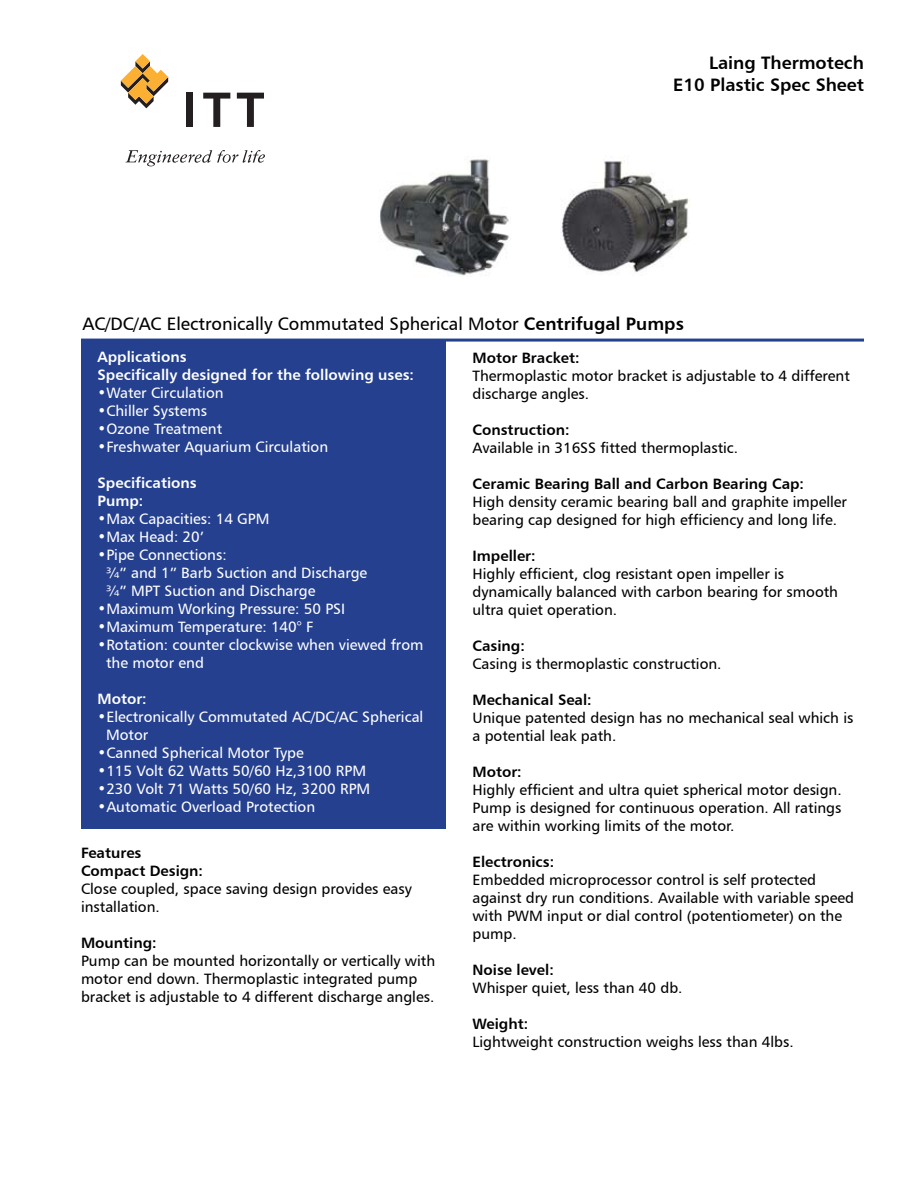
<style>
.page{position:relative;width:918px;height:1188px;background:#fff}
.page>*{position:absolute;margin:0;border:0;box-sizing:border-box;transform-origin:0 0}
.t1{font:18px "Humanist 777 BT Roman B";color:#000}
.t2{font:18px/21.6px "Humanist 777 BT Bold B";color:#000;text-align:right}
.t3{font:15px/18px "Humanist 777 BT Roman B";color:#000}
.t4{font:15px/18px "Humanist 777 BT Roman B";color:#fff}
.t5{font:15px/18px "Humanist 777 BT Bold B";color:#000}
.t6{font:15px/18px "Humanist 777 BT Bold B";color:#fff}
.s1{font-family:"Humanist 777 BT Bold B"}
</style>
<div class="page">
<svg style="left:121px;top:54px;width:47px;height:54px"></svg>
<div style="left:186px;top:93px;width:7px;height:34px;background:#231f20"></div>
<svg style="left:203px;top:93px;width:27px;height:34px"></svg>
<svg style="left:237px;top:93px;width:27px;height:34px"></svg>
<svg style="left:126px;top:150px;width:139px;height:16px"></svg>
<div style="left:81px;top:340px;width:365px;height:488px;background:#25408f"></div>
<hr style="left:81px;top:339px;width:783px;height:3px;background:#25408f">
<img style="left:380px;top:159px;width:129px;height:118px">
<img style="left:561px;top:161px;width:129px;height:111px">
<p class="t2" style="left:673px;top:52px;width:192px">Laing Thermotech<br>E10 Plastic Spec Sheet</p>
<p class="t1" style="left:82px;top:313px;width:603px">AC/DC/AC Electronically Commutated Spherical Motor <span class="s1">Centrifugal Pumps</span></p>
<p class="t6" style="left:98px;top:348px;width:318px">Applications<br>Specifically designed for the following uses:</p>
<p class="t4" style="left:98px;top:384px;width:128px">•Water Circulation</p>
<p class="t4" style="left:98px;top:402px;width:111px">•Chiller Systems</p>
<p class="t4" style="left:98px;top:420px;width:126px">•Ozone Treatment</p>
<p class="t4" style="left:98px;top:438px;width:232px">•Freshwater Aquarium Circulation</p>
<p class="t6" style="left:98px;top:474px;width:101px">Specifications<br>Pump:</p>
<p class="t4" style="left:98px;top:510px;width:174px">•Max Capacities: 14 GPM</p>
<p class="t4" style="left:98px;top:528px;width:108px">•Max Head: 20’</p>
<p class="t4" style="left:106px;top:546px;width:263px;text-indent:-9px">•Pipe Connections:<br>¾” and 1” Barb Suction and Discharge ¾” MPT Suction and Discharge</p>
<p class="t4" style="left:98px;top:600px;width:249px">•Maximum Working Pressure: 50 PSI</p>
<p class="t4" style="left:98px;top:618px;width:217px">•Maximum Temperature: 140° F</p>
<p class="t4" style="left:106px;top:636px;width:319px;text-indent:-9px">•Rotation: counter clockwise when viewed from the motor end</p>
<p class="t6" style="left:98px;top:690px;width:51px">Motor:</p>
<p class="t4" style="left:106px;top:708px;width:319px;text-indent:-9px">•Electronically Commutated AC/DC/AC Spherical<br>Motor</p>
<p class="t4" style="left:98px;top:744px;width:208px">•Canned Spherical Motor Type</p>
<p class="t4" style="left:98px;top:762px;width:270px">•115 Volt 62 Watts 50/60 Hz,3100 RPM</p>
<p class="t4" style="left:98px;top:780px;width:274px">•230 Volt 71 Watts 50/60 Hz, 3200 RPM</p>
<p class="t4" style="left:98px;top:798px;width:219px">•Automatic Overload Protection</p>
<p class="t5" style="left:81px;top:844px;width:124px">Features<br>Compact Design:</p>
<p class="t3" style="left:81px;top:880px;width:332px">Close coupled, space saving design provides easy installation.</p>
<p class="t5" style="left:81px;top:934px;width:77px">Mounting:</p>
<p class="t3" style="left:81px;top:952px;width:356px">Pump can be mounted horizontally or vertically with motor end down. Thermoplastic integrated pump bracket is adjustable to 4 different discharge angles.</p>
<p class="t5" style="left:472px;top:348px;width:109px">Motor Bracket:</p>
<p class="t3" style="left:472px;top:367px;width:379px">Thermoplastic motor bracket is adjustable to 4 different discharge angles.</p>
<p class="t5" style="left:472px;top:420px;width:99px">Construction:</p>
<p class="t3" style="left:472px;top:439px;width:267px">Available in 316SS fitted thermoplastic.</p>
<p class="t5" style="left:472px;top:474px;width:333px">Ceramic Bearing Ball and Carbon Bearing Cap:</p>
<p class="t3" style="left:472px;top:493px;width:376px">High density ceramic bearing ball and graphite impeller bearing cap designed for high efficiency and long life.</p>
<p class="t5" style="left:472px;top:546px;width:65px">Impeller:</p>
<p class="t3" style="left:472px;top:565px;width:367px">Highly efficient, clog resistant open impeller is dynamically balanced with carbon bearing for smooth ultra quiet operation.</p>
<p class="t5" style="left:472px;top:636px;width:54px">Casing:</p>
<p class="t3" style="left:472px;top:655px;width:251px">Casing is thermoplastic construction.</p>
<p class="t5" style="left:472px;top:690px;width:121px">Mechanical Seal:</p>
<p class="t3" style="left:472px;top:709px;width:382px">Unique patented design has no mechanical seal which is a potential leak path.</p>
<p class="t5" style="left:472px;top:762px;width:51px">Motor:</p>
<p class="t3" style="left:472px;top:781px;width:371px;text-align:justify">Highly efficient and ultra quiet spherical motor design.<br>Pump is designed for continuous operation. All ratings are within working limits of the motor.</p>
<p class="t5" style="left:472px;top:852px;width:83px">Electronics:</p>
<p class="t3" style="left:472px;top:871px;width:383px">Embedded microprocessor control is self protected against dry run conditions. Available with variable speed with PWM input or dial control (potentiometer) on the pump.</p>
<p class="t5" style="left:472px;top:960px;width:83px">Noise level:</p>
<p class="t3" style="left:472px;top:979px;width:212px">Whisper quiet, less than 40 db.</p>
<p class="t5" style="left:472px;top:1014px;width:57px">Weight:</p>
<p class="t3" style="left:472px;top:1033px;width:323px">Lightweight construction weighs less than 4lbs.</p>
</div>
